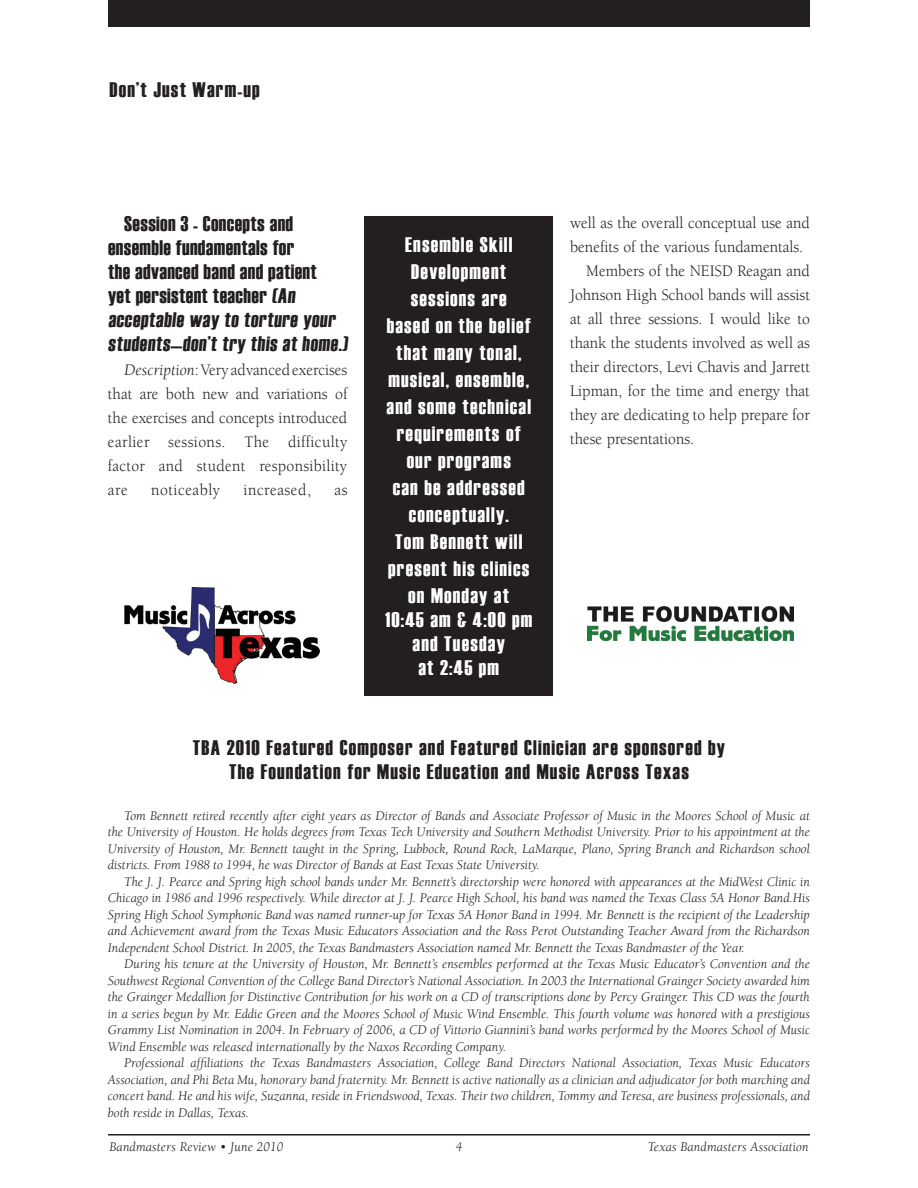
<style>
.page{position:relative;width:918px;height:1188px;background:#fff}
.page>*{position:absolute;margin:0;border:0;box-sizing:border-box;transform-origin:0 0}
.t1{font:21px/27px "Haettenschweiler";letter-spacing:.06em;color:#fff;text-align:center}
.t2{font:21px/24px "Haettenschweiler";letter-spacing:.02em;color:#231f20}
.t3{font:21px/24px "Haettenschweiler";letter-spacing:.06em;color:#231f20;text-align:center}
.t4{font:16.5px/24px "Berkeley";color:#231f20;text-align:justify;scale:.95 1}
.t5{font:16.5px "Berkeley";letter-spacing:.035em;color:#231f20;scale:.95 1}
.t6{font:italic 13.5px/16.5px "Berkeley";color:#231f20;text-align:justify}
.s1{font-style:italic}
</style>
<div class="page">
<hr style="left:108px;top:1134px;width:702px;height:2px;background:#231f20">
<div style="left:108px;top:0;width:702px;height:27px;background:#231f20"></div>
<img style="left:124px;top:587px;width:195px;height:97px">
<img style="left:587px;top:607px;width:206px;height:33px">
<div style="left:364px;top:216px;width:190px;height:479px;background:#231f20"></div>
<h1 class="t3" style="left:109px;top:77px;width:152px">Don’t Just Warm-up</h1>
<h1 class="t2" style="left:108px;top:210px;width:243px;text-indent:16px">Session 3 - Concepts and ensemble fundamentals for<br>the advanced band and patient<br>yet persistent teacher (An acceptable way to torture your students—don’t try this at home.)</h1>
<p class="t4" style="left:108px;top:358px;width:254px;text-indent:16px"><span class="s1">Description</span>: Very advanced exercises that are both new and variations of the exercises and concepts introduced earlier sessions. The difficulty factor and student responsibility are</p>
<p class="t5" style="left:151px;top:481px;width:74px">noticeably</p>
<p class="t5" style="left:244px;top:481px;width:73px">increased,</p>
<p class="t4" style="left:334px;top:478px;width:15px">as</p>
<h1 class="t1" style="left:387px;top:230px;width:146px">Ensemble Skill<br>Development sessions are<br>based on the belief that many tonal, musical, ensemble, and some technical requirements of our programs<br>can be addressed conceptually.<br>Tom Bennett will present his clinics on Monday at</h1>
<h1 class="t1" style="left:385px;top:607px;width:149px;line-height:24px">10:45 am &amp; 4:00 pm and Tuesday<br>at 2:45 pm</h1>
<p class="t4" style="left:570px;top:211px;width:254px">well as the overall conceptual use and</p>
<p class="t4" style="left:570px;top:235px;width:247px">benefits of the various fundamentals.</p>
<p class="t4" style="left:586px;top:260px;width:237px">Members of the NEISD Reagan and</p>
<p class="t4" style="left:570px;top:284px;width:254px">Johnson High School bands will assist</p>
<p class="t4" style="left:570px;top:308px;width:254px">at all three sessions. I would like to</p>
<p class="t4" style="left:570px;top:332px;width:254px">thank the students involved as well as</p>
<p class="t4" style="left:570px;top:356px;width:254px">their directors, Levi Chavis and Jarrett</p>
<p class="t4" style="left:570px;top:380px;width:254px">Lipman, for the time and energy that</p>
<p class="t4" style="left:570px;top:404px;width:254px">they are dedicating to help prepare for</p>
<p class="t4" style="left:570px;top:428px;width:132px">these presentations.</p>
<h1 class="t3" style="left:193px;top:735px;width:534px">TBA 2010 Featured Composer and Featured Clinician are sponsored by<br>The Foundation for Music Education and Music Across Texas</h1>
<p class="t6" style="left:108px;top:808px;width:703px;text-indent:16px">Tom Bennett retired recently after eight years as Director of Bands and Associate Professor of Music in the Moores School of Music at the University of Houston. He holds degrees from Texas Tech University and Southern Methodist University. Prior to his appointment at the University of Houston, Mr. Bennett taught in the Spring, Lubbock, Round Rock, LaMarque, Plano, Spring Branch and Richardson school districts. From 1988 to 1994, he was Director of Bands at East Texas State University.</p>
<p class="t6" style="left:108px;top:874px;width:704px;text-indent:16px">The J. J. Pearce and Spring high school bands under Mr. Bennett’s directorship were honored with appearances at the MidWest Clinic in Chicago in 1986 and 1996 respectively. While director at J. J. Pearce High School, his band was named the Texas Class 5A Honor Band.His Spring High School Symphonic Band was named runner-up for Texas 5A Honor Band in 1994. Mr. Bennett is the recipient of the Leadership and Achievement award from the Texas Music Educators Association and the Ross Perot Outstanding Teacher Award from the Richardson Independent School District. In 2005, the Texas Bandmasters Association named Mr. Bennett the Texas Bandmaster of the Year.</p>
<p class="t6" style="left:108px;top:956px;width:704px;text-indent:16px">During his tenure at the University of Houston, Mr. Bennett’s ensembles performed at the Texas Music Educator’s Convention and the Southwest Regional Convention of the College Band Director’s National Association. In 2003 the International Grainger Society awarded him the Grainger Medallion for Distinctive Contribution for his work on a CD of transcriptions done by Percy Grainger. This CD was the fourth in a series begun by Mr. Eddie Green and the Moores School of Music Wind Ensemble. This fourth volume was honored with a prestigious Grammy List Nomination in 2004. In February of 2006, a CD of Vittorio Giannini’s band works performed by the Moores School of Music Wind Ensemble was released internationally by the Naxos Recording Company.</p>
<p class="t6" style="left:108px;top:1055px;width:704px;text-indent:16px">Professional affiliations the Texas Bandmasters Association, College Band Directors National Association, Texas Music Educators Association, and Phi Beta Mu, honorary band fraternity. Mr. Bennett is active nationally as a clinician and adjudicator for both marching and concert band. He and his wife, Suzanna, reside in Friendswood, Texas. Their two children, Tommy and Teresa, are business professionals, and both reside in Dallas, Texas.</p>
<p class="t6" style="left:110px;top:1139px;width:175px">Bandmasters Review • June 2010</p>
<p class="t6" style="left:456px;top:1139px;width:8px">4</p>
<p class="t6" style="left:648px;top:1139px;width:162px">Texas Bandmasters Association</p>
</div>
